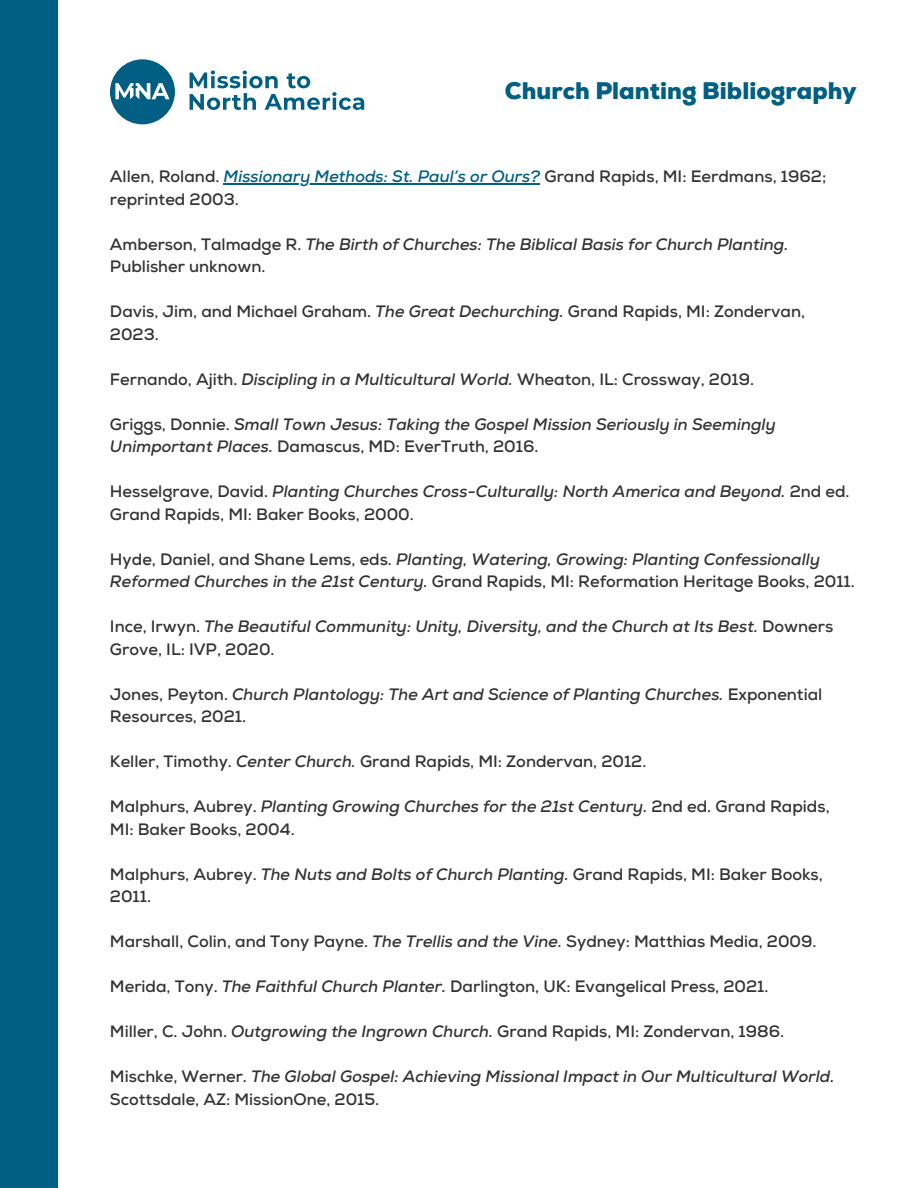
<style>
.page{position:relative;width:918px;height:1188px;background:#fff}
.page>*{position:absolute;margin:0;border:0;box-sizing:border-box;transform-origin:0 0}
.t1{font:900 24px "Nexa";color:#005f82}
.t2{font:700 16.5px "Nexa";color:#333}
.t3{font:italic 700 16.5px "Nexa";color:#333}
.s1{font-style:italic;color:#005f82}
.s2{font-style:normal}
.s3{font-style:italic}
</style>
<div class="page">
<div style="left:0;top:0;width:58px;height:1188px;background:#005f82"></div>
<svg style="left:190px;top:71px;width:174px;height:39px"></svg>
<svg style="left:110px;top:59px;width:65px;height:65px"></svg>
<hr style="left:224px;top:183px;width:316px;height:1px;background:#005f82">
<p class="t1" style="left:505px;top:77px;width:353px">Church Planting Bibliography</p>
<h1 class="t2" style="left:110px;top:167px;width:718px">Allen, Roland. <span class="s1">Missionary Methods: St. Paul’s or Ours?</span> Grand Rapids, MI: Eerdmans, 1962;</h1>
<p class="t2" style="left:110px;top:189px;width:130px">reprinted 2003.</p>
<p class="t3" style="left:110px;top:234px;width:680px"><span class="s2">Amberson, Talmadge R.</span> The Birth of Churches: The Biblical Basis for Church Planting.</p>
<p class="t2" style="left:110px;top:257px;width:157px">Publisher unknown.</p>
<p class="t2" style="left:110px;top:302px;width:697px">Davis, Jim, and Michael Graham. <span class="s3">The Great Dechurching.</span> Grand Rapids, MI: Zondervan,</p>
<p class="t2" style="left:110px;top:324px;width:50px">2023.</p>
<p class="t2" style="left:110px;top:369px;width:646px">Fernando, Ajith. <span class="s3">Discipling in a Multicultural World.</span> Wheaton, IL: Crossway, 2019.</p>
<p class="t3" style="left:110px;top:414px;width:667px"><span class="s2">Griggs, Donnie.</span> Small Town Jesus: Taking the Gospel Mission Seriously in Seemingly</p>
<p class="t2" style="left:110px;top:437px;width:430px"><span class="s3">Unimportant Places.</span> Damascus, MD: EverTruth, 2016.</p>
<p class="t3" style="left:110px;top:482px;width:741px"><span class="s2">Hesselgrave, David.</span> Planting Churches Cross-Culturally: North America and Beyond. <span class="s2">2nd ed.</span></p>
<p class="t2" style="left:110px;top:504px;width:305px">Grand Rapids, MI: Baker Books, 2000.</p>
<p class="t3" style="left:110px;top:549px;width:712px"><span class="s2">Hyde, Daniel, and Shane Lems, eds.</span> Planting, Watering, Growing: Planting Confessionally</p>
<p class="t2" style="left:110px;top:572px;width:746px"><span class="s3">Reformed Churches in the 21st Century.</span> Grand Rapids, MI: Reformation Heritage Books, 2011.</p>
<p class="t3" style="left:110px;top:617px;width:725px"><span class="s2">Ince, Irwyn.</span> The Beautiful Community: Unity, Diversity, and the Church at Its Best. <span class="s2">Downers</span></p>
<p class="t2" style="left:110px;top:639px;width:166px">Grove, IL: IVP, 2020.</p>
<p class="t3" style="left:110px;top:684px;width:714px"><span class="s2">Jones, Peyton.</span> Church Plantology: The Art and Science of Planting Churches. <span class="s2">Exponential</span></p>
<p class="t2" style="left:110px;top:707px;width:138px">Resources, 2021.</p>
<p class="t2" style="left:110px;top:752px;width:538px">Keller, Timothy. <span class="s3">Center Church.</span> Grand Rapids, MI: Zondervan, 2012.</p>
<p class="t3" style="left:110px;top:797px;width:721px"><span class="s2">Malphurs, Aubrey.</span> Planting Growing Churches for the 21st Century. <span class="s2">2nd ed. Grand Rapids,</span></p>
<p class="t2" style="left:110px;top:819px;width:186px">MI: Baker Books, 2004.</p>
<p class="t2" style="left:110px;top:864px;width:714px">Malphurs, Aubrey. <span class="s3">The Nuts and Bolts of Church Planting.</span> Grand Rapids, MI: Baker Books,</p>
<p class="t2" style="left:110px;top:887px;width:43px">2011.</p>
<p class="t2" style="left:110px;top:932px;width:708px">Marshall, Colin, and Tony Payne. <span class="s3">The Trellis and the Vine.</span> Sydney: Matthias Media, 2009.</p>
<p class="t2" style="left:110px;top:977px;width:660px">Merida, Tony. <span class="s3">The Faithful Church Planter.</span> Darlington, UK: Evangelical Press, 2021.</p>
<p class="t2" style="left:110px;top:1022px;width:676px">Miller, C. John. <span class="s3">Outgrowing the Ingrown Church.</span> Grand Rapids, MI: Zondervan, 1986.</p>
<p class="t3" style="left:110px;top:1067px;width:726px"><span class="s2">Mischke, Werner.</span> The Global Gospel: Achieving Missional Impact in Our Multicultural World.</p>
<p class="t2" style="left:110px;top:1089px;width:271px">Scottsdale, AZ: MissionOne, 2015.</p>
</div>
